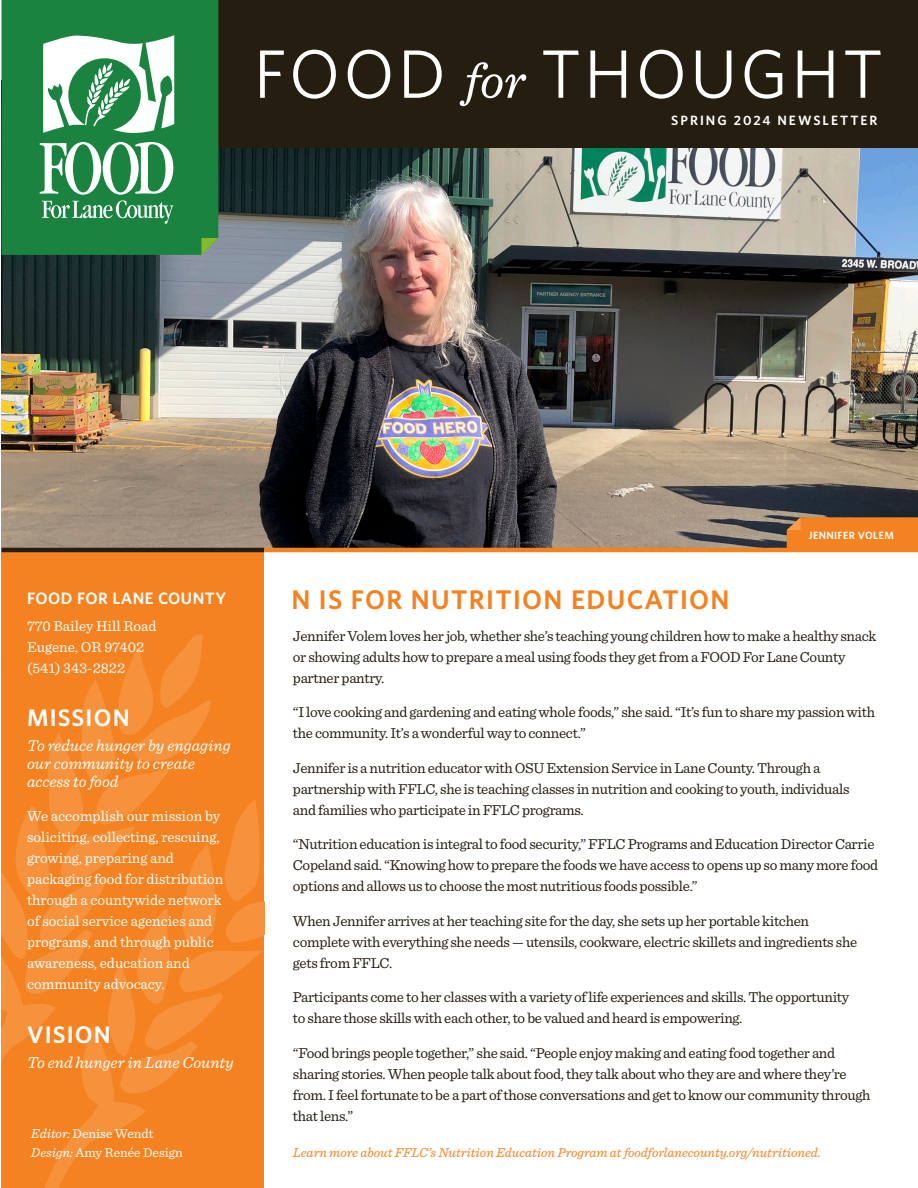
<style>
.page{position:relative;width:918px;height:1188px;background:#fff}
.page>*{position:absolute;margin:0;border:0;box-sizing:border-box;transform-origin:0 0}
.t1{font:600 27px "Whitney";letter-spacing:.05em;color:#f58220}
.t2{font:600 24px "Whitney";letter-spacing:.05em;color:#fff}
.t3{font:italic 16.5px/18px "Sentinel";color:#fff}
.Body_Copy_-_White{font:600 16.5px "Whitney";letter-spacing:.03em;color:#fff}
.Body_Copy_-_Grey{font:15px/21px "Sentinel";letter-spacing:-.02em;color:#261d11}
.Body_Copy_-_White-2{font:15px/21px "Sentinel";color:#fff}
.Body_Copy_-_Grey-2{font:italic 13.5px "Sentinel";color:#f58220}
.Body_Copy_-_Grey-3{font:13.5px/19.5px "Sentinel";color:#fff}
.t4{font:600 13.5px "Whitney";letter-spacing:.15em;color:#fff}
.Body_Copy_-_Orange{font:600 10.5px "Whitney";letter-spacing:.03em;color:#fff}
.s1{font-style:italic}
</style>
<div class="page">
<img style="left:2px;top:147px;width:916px;height:401px">
<div style="left:2px;top:550px;width:262px;height:638px;background:#f58220"></div>
<svg style="left:2px;top:634px;width:262px;height:554px"></svg>
<div style="left:211px;top:0;width:707px;height:147px;background:#261d11"></div>
<svg style="left:260px;top:50px;width:621px;height:56px"></svg>
<hr style="left:2px;top:548px;width:262px;height:4px;background:#261d11">
<hr style="left:264px;top:548px;width:654px;height:4px;background:#f58220">
<div style="left:1px;top:0;width:217px;height:255px;background:#1a8340"></div>
<svg style="left:40px;top:142px;width:134px;height:82px"></svg>
<svg style="left:43px;top:35px;width:131px;height:100px"></svg>
<svg style="left:201px;top:238px;width:17px;height:17px"></svg>
<svg style="left:787px;top:517px;width:131px;height:31px;background:#ef8022"></svg>
<p class="t4" style="left:671px;top:111px;width:208px">SPRING 2024 NEWSLETTER</p>
<p class="Body_Copy_-_White" style="left:27px;top:587px;width:201px">FOOD FOR LANE COUNTY</p>
<p class="Body_Copy_-_White-2" style="left:27px;top:615px;width:131px">770 Bailey Hill Road<br>Eugene, OR 97402 (541) 343-2822</p>
<p class="t2" style="left:27px;top:702px;width:104px">MISSION</p>
<p class="t3" style="left:27px;top:735px;width:205px">To reduce hunger by engaging our community to create access to food</p>
<p class="Body_Copy_-_White-2" style="left:27px;top:805px;width:198px">We accomplish our mission by soliciting, collecting, rescuing, growing, preparing and packaging food for distribution through a countywide network of social service agencies and programs, and through public awareness, education and community advocacy.</p>
<p class="t2" style="left:27px;top:1019px;width:85px">VISION</p>
<p class="t3" style="left:27px;top:1052px;width:208px">To end hunger in Lane County</p>
<p class="Body_Copy_-_Grey-3" style="left:31px;top:1122px;width:153px"><span class="s1">Editor:</span> Denise Wendt<br><span class="s1">Design:</span> Amy Renée Design</p>
<p class="Body_Copy_-_Orange" style="left:809px;top:528px;width:87px">JENNIFER VOLEM</p>
<p class="t1" style="left:291px;top:581px;width:440px">N IS FOR NUTRITION EDUCATION</p>
<p class="Body_Copy_-_Grey" style="left:293px;top:625px;width:585px">Jennifer Volem loves her job, whether she’s teaching young children how to make a healthy snack or showing adults how to prepare a meal using foods they get from a FOOD For Lane County partner pantry.</p>
<p class="Body_Copy_-_Grey" style="left:293px;top:701px;width:584px">“I love cooking and gardening and eating whole foods,” she said. “It’s fun to share my passion with the community. It’s a wonderful way to connect.”</p>
<p class="Body_Copy_-_Grey" style="left:293px;top:757px;width:558px">Jennifer is a nutrition educator with OSU Extension Service in Lane County. Through a partnership with FFLC, she is teaching classes in nutrition and cooking to youth, individuals and families who participate in FFLC programs.</p>
<p class="Body_Copy_-_Grey" style="left:293px;top:833px;width:587px">“Nutrition education is integral to food security,” FFLC Programs and Education Director Carrie<br>Copeland said. “Knowing how to prepare the foods we have access to opens up so many more food options and allows us to choose the most nutritious foods possible.”</p>
<p class="Body_Copy_-_Grey" style="left:293px;top:910px;width:566px">When Jennifer arrives at her teaching site for the day, she sets up her portable kitchen complete with everything she needs — utensils, cookware, electric skillets and ingredients she gets from FFLC.</p>
<p class="Body_Copy_-_Grey" style="left:293px;top:986px;width:558px">Participants come to her classes with a variety of life experiences and skills. The opportunity to share those skills with each other, to be valued and heard is empowering.</p>
<p class="Body_Copy_-_Grey" style="left:293px;top:1042px;width:579px">“Food brings people together,” she said. “People enjoy making and eating food together and sharing stories. When people talk about food, they talk about who they are and where they’re from. I feel fortunate to be a part of those conversations and get to know our community through that lens.”</p>
<p class="Body_Copy_-_Grey-2" style="left:293px;top:1142px;width:530px">Learn more about FFLC’s Nutrition Education Program at foodforlanecounty.org/nutritioned.</p>
</div>
